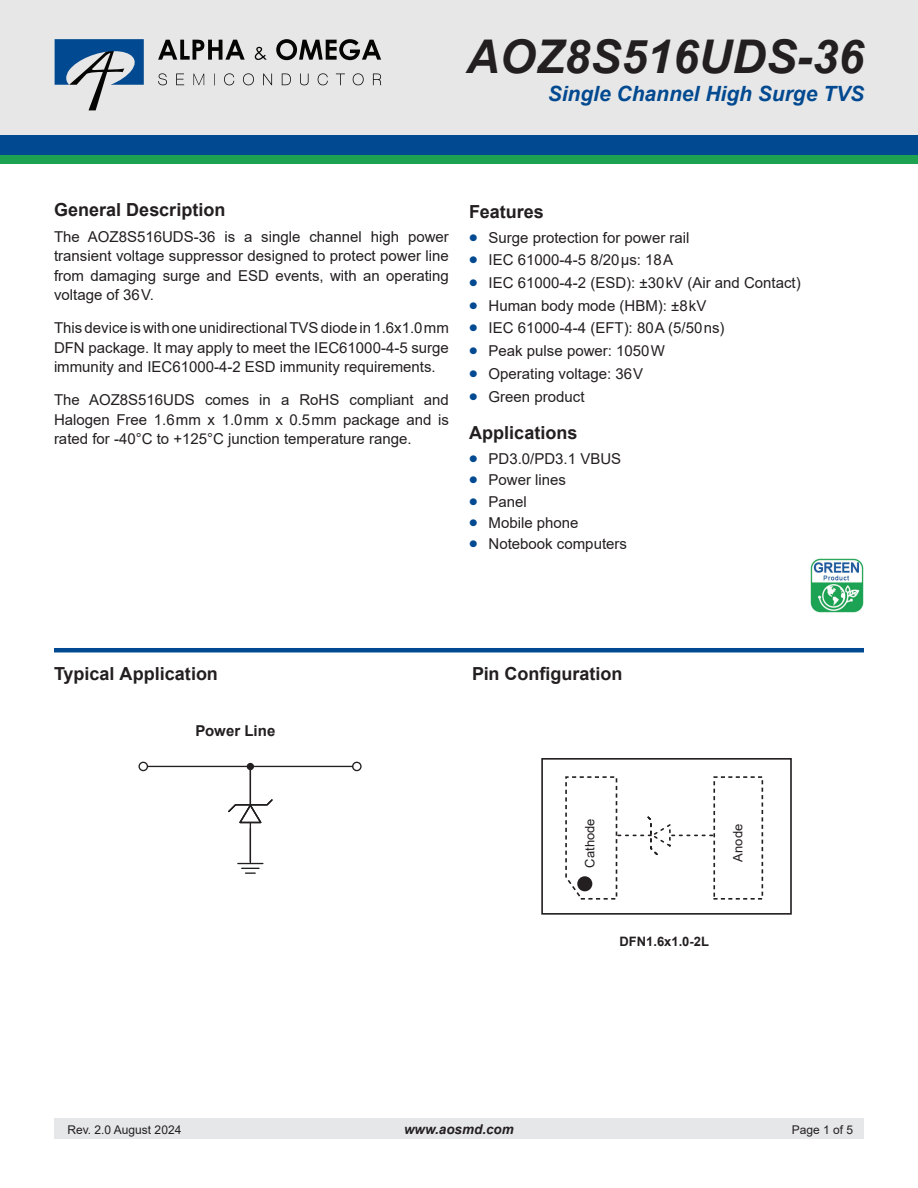
<style>
.page{position:relative;width:918px;height:1188px;background:#fff}
.page>*{position:absolute;margin:0;border:0;box-sizing:border-box;transform-origin:0 0}
.t1{font:italic 700 46.5px "Arial";color:#231f20}
.t2{font:italic 700 21px "Arial";color:#014990}
.Heading{font:700 18px "Arial";color:#231f20}
.Body_text{font:15px/19.5px "Arial";color:#231f20;text-align:justify}
.Heading-2{font:700 15px "Arial";letter-spacing:.005em;color:#231f20}
.t3{font:italic 700 13.5px "Arial";color:#231f20}
.t4{font:700 13.05px "Arial";color:#231f20}
.t5{font:13.05px "Arial";letter-spacing:.005em;color:#231f20}
.t6{font:12px "Arial";color:#231f20}
.s1{font-weight:700;font-size:24px;color:#014990}
</style>
<div class="page">
<div style="left:0;top:0;width:918px;height:142px;background:#e7e7e7"></div>
<div style="left:0;top:136px;width:918px;height:19px;background:#014990"></div>
<div style="left:0;top:155px;width:918px;height:9px;background:#1da252"></div>
<div style="left:54px;top:1119px;width:810px;height:20px;background:#e6e7e9"></div>
<img style="left:810px;top:559px;width:54px;height:54px">
<hr style="left:54px;top:648px;width:810px;height:4px;background:#014990">
<svg style="left:228px;top:798px;width:45px;height:26px"></svg>
<hr style="left:250px;top:823px;width:1px;height:40px;background:#231f20">
<hr style="left:250px;top:766px;width:1px;height:40px;background:#231f20">
<svg style="left:238px;top:863px;width:25px;height:11px"></svg>
<hr style="left:148px;top:766px;width:205px;height:1px;background:#231f20">
<div style="left:247px;top:763px;width:7px;height:7px;border:1px solid #231f20;border-radius:50%"></div>
<div style="left:138px;top:762px;width:10px;height:9px;border:1px solid #231f20;border-radius:50%"></div>
<div style="left:352px;top:762px;width:10px;height:9px;border:1px solid #231f20;border-radius:50%"></div>
<div style="left:541px;top:758px;width:251px;height:157px;border:2px solid #231f20"></div>
<div style="left:713px;top:776px;width:50px;height:124px;border:2px dashed #231f20"></div>
<svg style="left:565px;top:776px;width:148px;height:124px"></svg>
<div style="left:577px;top:876px;width:15px;height:15px;background:#231f20;border-radius:50%"></div>
<svg style="left:158px;top:40px;width:87px;height:20px"></svg>
<svg style="left:255px;top:47px;width:12px;height:13px"></svg>
<svg style="left:276px;top:39px;width:105px;height:21px"></svg>
<svg style="left:55px;top:39px;width:89px;height:71px"></svg>
<svg style="left:158px;top:73px;width:9px;height:12px"></svg>
<svg style="left:176px;top:74px;width:8px;height:11px"></svg>
<svg style="left:193px;top:74px;width:11px;height:11px"></svg>
<svg style="left:224px;top:73px;width:10px;height:12px"></svg>
<svg style="left:243px;top:73px;width:11px;height:12px"></svg>
<svg style="left:263px;top:74px;width:9px;height:11px"></svg>
<svg style="left:282px;top:74px;width:9px;height:11px"></svg>
<svg style="left:300px;top:74px;width:9px;height:11px"></svg>
<svg style="left:318px;top:73px;width:10px;height:12px"></svg>
<svg style="left:336px;top:74px;width:9px;height:11px"></svg>
<svg style="left:353px;top:73px;width:11px;height:12px"></svg>
<svg style="left:373px;top:74px;width:8px;height:11px"></svg>
<h1 class="t1" style="left:466px;top:26px;width:399px">AOZ8S516UDS-36</h1>
<h2 class="t2" style="left:548px;top:80px;width:318px">Single Channel High Surge TVS</h2>
<p class="Heading" style="left:54px;top:197px;width:173px">General Description</p>
<p class="Body_text" style="left:54px;top:227px;width:396px">The AOZ8S516UDS-36 is a single channel high power transient voltage suppressor designed to protect power line from damaging surge and ESD events, with an operating voltage of 36 V.</p>
<p class="Body_text" style="left:54px;top:318px;width:396px">This device is with one unidirectional TVS diode in 1.6x1.0 mm DFN package. It may apply to meet the IEC61000-4-5 surge immunity and IEC61000-4-2 ESD immunity requirements.</p>
<p class="Body_text" style="left:54px;top:390px;width:396px">The AOZ8S516UDS comes in a RoHS compliant and Halogen Free 1.6 mm x 1.0 mm x 0.5 mm package and is rated for -40°C to +125°C junction temperature range.</p>
<p class="Heading" style="left:469px;top:199px;width:76px">Features</p>
<p class="Body_text" style="left:469px;top:227px;width:222px"><span class="s1">•</span> Surge protection for power rail</p>
<p class="Body_text" style="left:469px;top:250px;width:206px"><span class="s1">•</span> IEC 61000-4-5 8/20 μs: 18 A</p>
<p class="Body_text" style="left:469px;top:273px;width:333px"><span class="s1">•</span> IEC 61000-4-2 (ESD): ±30 kV (Air and Contact)</p>
<p class="Body_text" style="left:469px;top:296px;width:239px"><span class="s1">•</span> Human body mode (HBM): ±8 kV</p>
<p class="Body_text" style="left:469px;top:318px;width:257px"><span class="s1">•</span> IEC 61000-4-4 (EFT): 80 A (5/50 ns)</p>
<p class="Body_text" style="left:469px;top:341px;width:197px"><span class="s1">•</span> Peak pulse power: 1050 W</p>
<p class="Body_text" style="left:469px;top:364px;width:176px"><span class="s1">•</span> Operating voltage: 36 V</p>
<p class="Body_text" style="left:469px;top:387px;width:117px"><span class="s1">•</span> Green product</p>
<p class="Heading" style="left:469px;top:420px;width:110px">Applications</p>
<p class="Body_text" style="left:469px;top:449px;width:154px"><span class="s1">•</span> PD3.0/PD3.1 VBUS</p>
<p class="Body_text" style="left:469px;top:470px;width:99px"><span class="s1">•</span> Power lines</p>
<p class="Body_text" style="left:469px;top:492px;width:59px"><span class="s1">•</span> Panel</p>
<p class="Body_text" style="left:469px;top:513px;width:111px"><span class="s1">•</span> Mobile phone</p>
<p class="Body_text" style="left:469px;top:534px;width:159px"><span class="s1">•</span> Notebook computers</p>
<p class="Heading" style="left:54px;top:661px;width:165px">Typical Application</p>
<p class="Heading" style="left:472px;top:661px;width:152px">Pin Configuration</p>
<p class="Heading-2" style="left:195px;top:720px;width:82px">Power Line</p>
<p class="t5" style="left:581px;top:868px;width:51px;rotate:-90deg">Cathode</p>
<p class="t5" style="left:729px;top:862px;width:39px;rotate:-90deg">Anode</p>
<p class="t4" style="left:620px;top:932px;width:91px">DFN1.6x1.0-2L</p>
<p class="t6" style="left:68px;top:1121px;width:115px">Rev. 2.0 August 2024</p>
<p class="t3" style="left:404px;top:1120px;width:111px">www.aosmd.com</p>
<p class="t6" style="left:792px;top:1121px;width:63px">Page 1 of 5</p>
</div>
